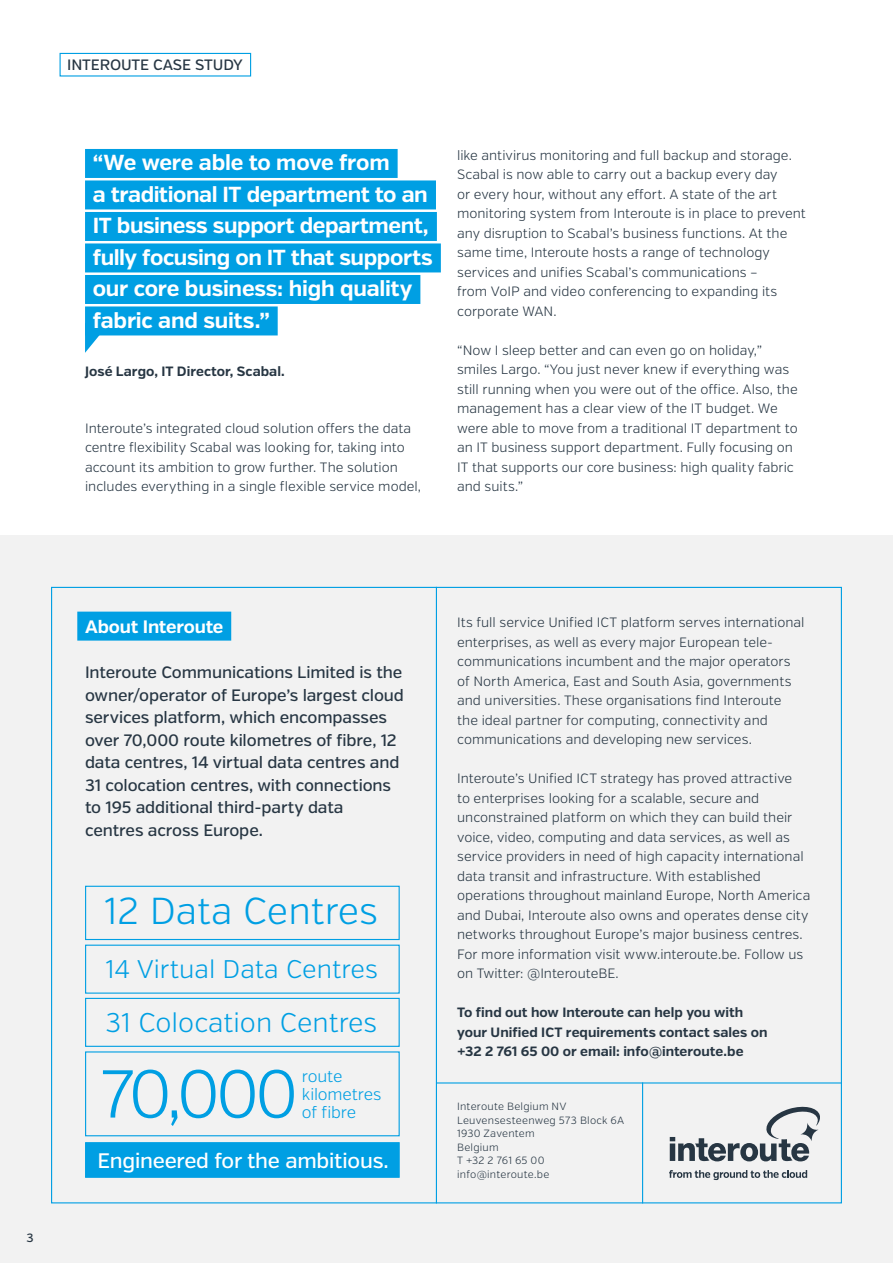
<style>
.page{position:relative;width:893px;height:1263px;background:#fff}
.page>*{position:absolute;margin:0;border:0;box-sizing:border-box;transform-origin:0 0}
.t1{font:300 67.5px "Verb";color:#009fe3}
.t2{font:300 37.5px "Verb";color:#009fe3}
.t3{font:300 27px "Verb";color:#009fe3}
.t4{font:300 25.5px "Verb";color:#009fe3}
.t5{font:700 21.75px/31.5px "Verb";letter-spacing:-.02em;color:#fff}
.t6{font:500 21px "Verb";letter-spacing:-.01em;color:#fff}
.t7{font:700 18px "Verb";letter-spacing:-.01em;color:#fff}
.t8{font:500 16.5px/22.5px "Verb";letter-spacing:-.005em;color:#273643}
.t9{font:300 16.5px/18px "Verb";letter-spacing:-.01em;color:#009fe3}
.t10{font:500 15px "Verb";letter-spacing:-.01em;color:#273643}
.t11{font:300 13.5px/19.5px "Verb";color:#273643}
.t12{font:700 13.5px/19.5px "Verb";letter-spacing:.005em;color:#273643}
.t13{font:500 12px "Verb";color:#273643}
.t14{font:300 10.5px/13.5px "Verb";letter-spacing:.02em;color:#273643}
</style>
<div class="page">
<div style="left:0;top:536px;width:893px;height:727px;background:#f2f2f2"></div>
<svg style="left:670px;top:1106px;width:150px;height:55px"></svg>
<svg style="left:669px;top:1170px;width:138px;height:10px"></svg>
<hr style="left:437px;top:1082px;width:405px;height:1px;background:#009fe3">
<hr style="left:642px;top:1082px;width:1px;height:121px;background:#009fe3">
<hr style="left:436px;top:587px;width:1px;height:616px;background:#009fe3">
<div style="left:85px;top:1051px;width:315px;height:85px;border:1px solid #009fe3"></div>
<div style="left:85px;top:886px;width:315px;height:54px;border:1px solid #009fe3"></div>
<div style="left:85px;top:945px;width:315px;height:49px;border:1px solid #009fe3"></div>
<div style="left:85px;top:998px;width:315px;height:49px;border:1px solid #009fe3"></div>
<div style="left:85px;top:1142px;width:315px;height:36px;background:#009fe3;border:1px solid #009fe3"></div>
<svg style="left:85px;top:335px;width:24px;height:18px"></svg>
<div style="left:85px;top:149px;width:313px;height:29px;background:#009fe3"></div>
<div style="left:85px;top:180px;width:351px;height:29px;background:#009fe3"></div>
<div style="left:85px;top:212px;width:352px;height:29px;background:#009fe3"></div>
<div style="left:85px;top:243px;width:356px;height:29px;background:#009fe3"></div>
<div style="left:85px;top:275px;width:335px;height:29px;background:#009fe3"></div>
<div style="left:85px;top:306px;width:193px;height:29px;background:#009fe3"></div>
<div style="left:77px;top:612px;width:154px;height:29px;background:#009fe3"></div>
<div style="left:60px;top:53px;width:191px;height:24px;border:1px solid #009fe3"></div>
<p class="t10" style="left:67px;top:56px;width:177px">INTEROUTE CASE STUDY</p>
<h3 class="t5" style="left:93px;top:148px;width:341px">“We were able to move from<br>a traditional IT department to an<br>IT business support department, fully focusing on IT that supports our core business: high quality fabric and suits.”</h3>
<p class="t12" style="left:85px;top:362px;width:201px">José Largo, IT Director, Scabal.</p>
<p class="t11" style="left:85px;top:418px;width:338px">Interoute’s integrated cloud solution offers the data centre flexibility Scabal was looking for, taking into account its ambition to grow further. The solution includes everything in a single flexible service model,</p>
<p class="t11" style="left:457px;top:145px;width:350px">like antivirus monitoring and full backup and storage.<br>Scabal is now able to carry out a backup every day<br>or every hour, without any effort. A state of the art monitoring system from Interoute is in place to prevent any disruption to Scabal’s business functions. At the same time, Interoute hosts a range of technology services and unifies Scabal’s communications –<br>from VoIP and video conferencing to expanding its corporate WAN.</p>
<p class="t11" style="left:457px;top:340px;width:342px">“Now I sleep better and can even go on holiday,” smiles Largo. “You just never knew if everything was still running when you were out of the office. Also, the management has a clear view of the IT budget. We were able to move from a traditional IT department to an IT business support department. Fully focusing on IT that supports our core business: high quality fabric and suits.”</p>
<p class="t13" style="left:27px;top:1230px;width:9px">3</p>
<h3 class="t7" style="left:85px;top:616px;width:140px">About Interoute</h3>
<p class="t8" style="left:85px;top:661px;width:320px">Interoute Communications Limited is the owner/operator of Europe’s largest cloud services platform, which encompasses over 70,000 route kilometres of fibre, 12 data centres, 14 virtual data centres and 31 colocation centres, with connections to 195 additional third-party data centres across Europe.</p>
<h2 class="t2" style="left:104px;top:889px;width:275px">12 Data Centres</h2>
<h3 class="t4" style="left:105px;top:954px;width:274px">14 Virtual Data Centres</h3>
<h3 class="t3" style="left:105px;top:1007px;width:273px">31 Colocation Centres</h3>
<h1 class="t1" style="left:101px;top:1054px;width:199px">70,000</h1>
<p class="t9" style="left:302px;top:1067px;width:81px">route kilometres of fibre</p>
<h3 class="t6" style="left:97px;top:1148px;width:293px">Engineered for the ambitious.</h3>
<p class="t11" style="left:457px;top:613px;width:349px">Its full service Unified ICT platform serves international enterprises, as well as every major European tele&shy;communications incumbent and the major operators of North America, East and South Asia, governments and universities. These organisations find Interoute the ideal partner for computing, connectivity and communications and developing new services.</p>
<p class="t11" style="left:457px;top:769px;width:355px">Interoute’s Unified ICT strategy has proved attractive<br>to enterprises looking for a scalable, secure and unconstrained platform on which they can build their voice, video, computing and data services, as well as service providers in need of high capacity international data transit and infrastructure. With established operations throughout mainland Europe, North America and Dubai, Interoute also owns and operates dense city networks throughout Europe’s major business centres.<br>For more information visit www.interoute.be. Follow us on Twitter: @InterouteBE.</p>
<p class="t12" style="left:457px;top:1003px;width:312px">To find out how Interoute can help you with your Unified ICT requirements contact sales on +32 2 761 65 00 or email: info@interoute.be</p>
<p class="t14" style="left:457px;top:1100px;width:169px">Interoute Belgium NV<br>Leuvensesteenweg 573 Block 6A<br>1930 Zaventem<br>Belgium<br>T +32 2 761 65 00 info@interoute.be</p>
</div>
